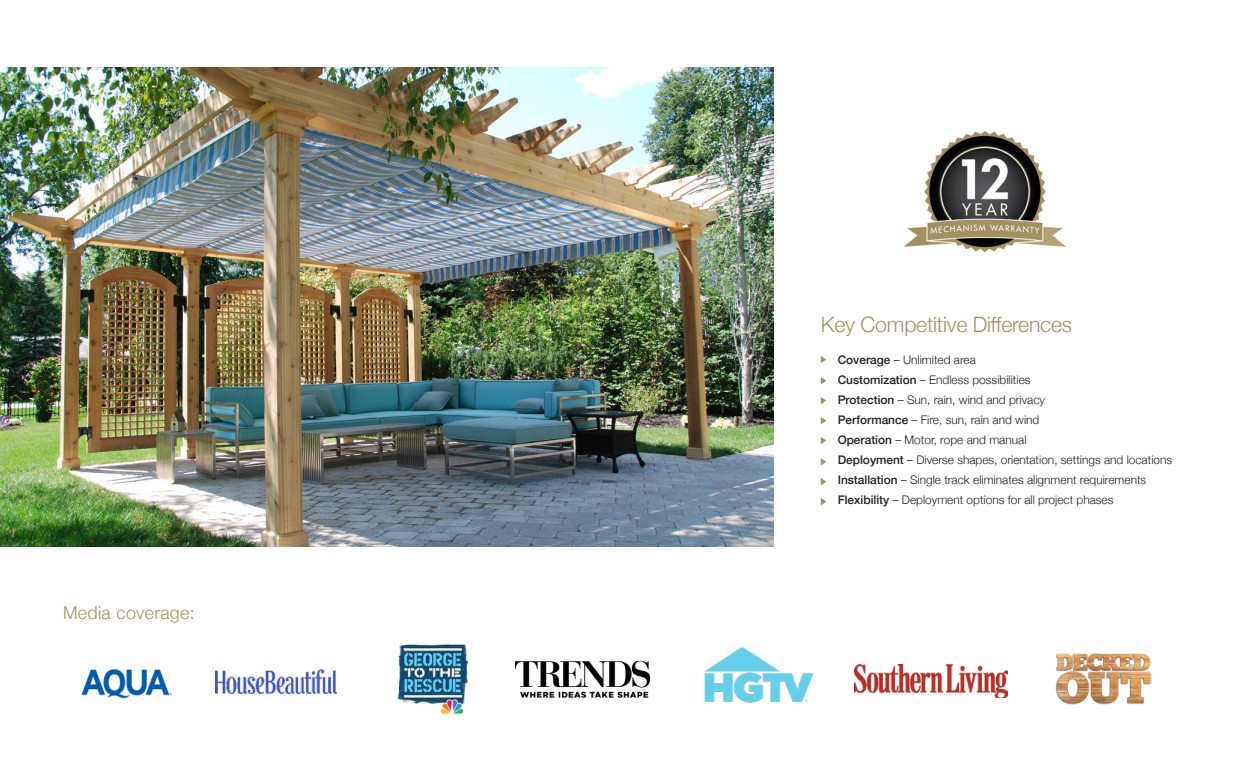
<style>
.page{position:relative;width:1260px;height:765px;background:#fff}
.page>*{position:absolute;margin:0;border:0;box-sizing:border-box;transform-origin:0 0}
.t1{font:300 21.25px "Helvetica Neue";letter-spacing:-.01em;color:#a3915f}
.t2{font:300 17.75px "Helvetica Neue";letter-spacing:.02em;color:#a3915f}
.t3{font:300 11.88px/20px "Helvetica Neue";color:#231f20}
.s1{font-weight:500}
</style>
<div class="page">
<img style="left:0;top:68px;width:774px;height:478px">
<svg style="left:821px;top:356px;width:5px;height:7px"></svg>
<svg style="left:821px;top:377px;width:5px;height:7px"></svg>
<svg style="left:821px;top:397px;width:5px;height:7px"></svg>
<svg style="left:821px;top:417px;width:5px;height:7px"></svg>
<svg style="left:821px;top:437px;width:5px;height:7px"></svg>
<svg style="left:821px;top:458px;width:5px;height:7px"></svg>
<svg style="left:821px;top:478px;width:5px;height:7px"></svg>
<svg style="left:821px;top:498px;width:5px;height:7px"></svg>
<img style="left:216px;top:669px;width:120px;height:25px">
<img style="left:397px;top:644px;width:71px;height:70px">
<img style="left:704px;top:647px;width:110px;height:56px">
<img style="left:854px;top:664px;width:153px;height:34px">
<img style="left:1056px;top:653px;width:95px;height:52px">
<img style="left:515px;top:660px;width:135px;height:38px">
<img style="left:82px;top:669px;width:89px;height:30px">
<img style="left:904px;top:130px;width:162px;height:123px">
<p class="t2" style="left:63px;top:599px;width:133px">Media coverage:</p>
<p class="t1" style="left:821px;top:308px;width:253px">Key Competitive Differences</p>
<p class="t3" style="left:838px;top:349px;width:140px"><span class="s1">Coverage</span> – Unlimited area</p>
<p class="t3" style="left:838px;top:369px;width:194px"><span class="s1">Customization</span> – Endless possibilities</p>
<p class="t3" style="left:838px;top:389px;width:209px"><span class="s1">Protection</span> – Sun, rain, wind and privacy</p>
<p class="t3" style="left:838px;top:409px;width:203px"><span class="s1">Performance</span> – Fire, sun, rain and wind</p>
<p class="t3" style="left:838px;top:429px;width:190px"><span class="s1">Operation</span> – Motor, rope and manual</p>
<p class="t3" style="left:838px;top:449px;width:336px"><span class="s1">Deployment</span> – Diverse shapes, orientation, settings and locations<br><span class="s1">Installation</span> – Single track eliminates alignment requirements</p>
<p class="t3" style="left:838px;top:489px;width:277px"><span class="s1">Flexibility</span> – Deployment options for all project phases</p>
</div>
